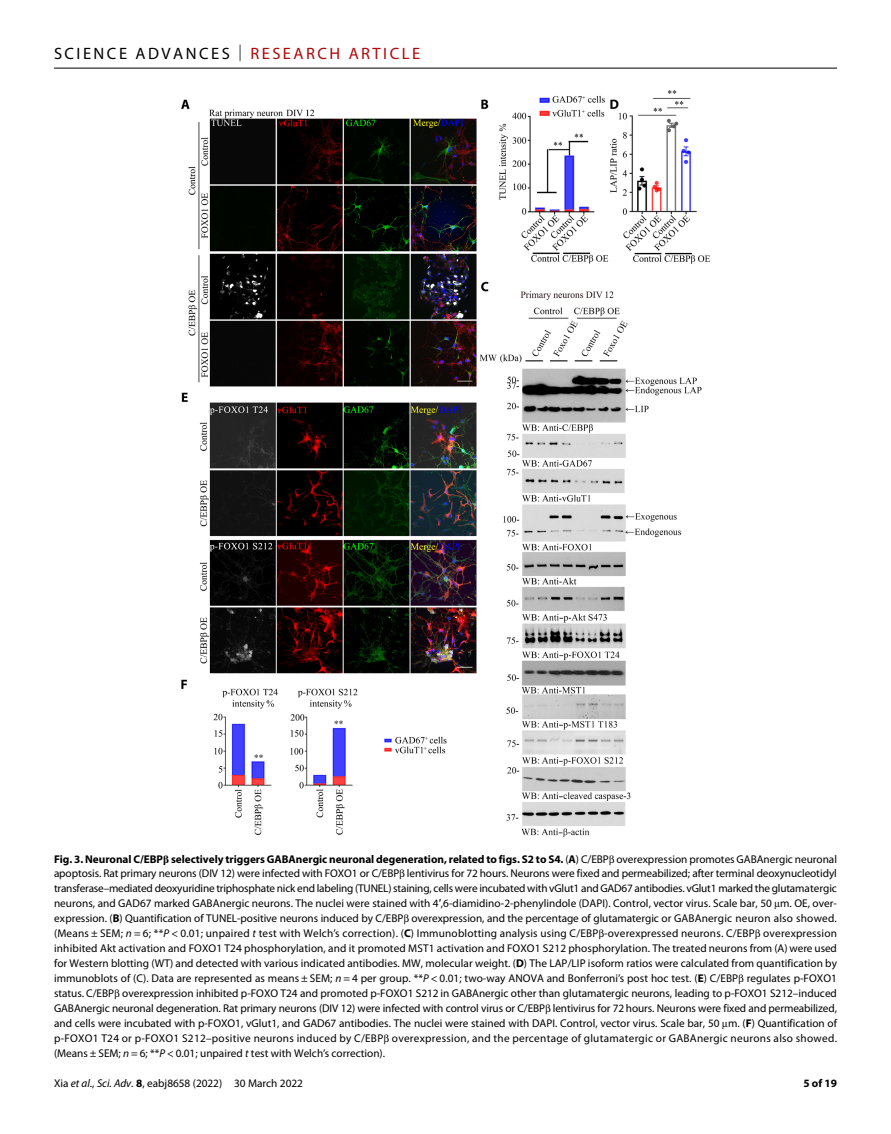
<style>
.page{position:relative;width:891px;height:1134px;background:#fff}
.page>*{position:absolute;margin:0;border:0;box-sizing:border-box;transform-origin:0 0}
.t1{font:16.5px "Myriad Pro";letter-spacing:.15em;color:#000}
.t2{font:11.25px/15px "Myriad Pro";color:#000;text-align:justify}
.t3{font:700 11.25px "Myriad Pro";color:#000}
.s1{font-weight:300}
.s2{color:#b10508}
.s3{font-weight:700}
.s4{font-style:italic}
</style>
<div class="page">
<hr style="left:54px;top:68px;width:783px;height:1px;background:#000">
<img style="left:181px;top:90px;width:529px;height:748px">
<h1 class="t1" style="left:54px;top:40px;width:368px">SCIENCE ADVANCES <span class="s1">|</span> <span class="s2">RESEARCH ARTICLE</span></h1>
<p class="t2" style="left:54px;top:851px;width:785px"><span class="s3">Fig. 3. Neuronal C/EBP selectively triggers GABAnergic neuronal degeneration, related to figs. S2 to S4.</span> (<span class="s3">A</span>) C/EBP overexpression promotes GABAnergic neuronal apoptosis. Rat primary neurons (DIV 12) were infected with FOXO1 or C/EBP lentivirus for 72 hours. Neurons were fixed and permeabilized; after terminal deoxynucleotidyl transferase–mediated deoxyuridine triphosphate nick end labeling (TUNEL) staining, cells were incubated with vGlut1 and GAD67 antibodies. vGlut1 marked the glutamatergic neurons, and GAD67 marked GABAnergic neurons. The nuclei were stained with 4′,6-diamidino-2-phenylindole (DAPI). Control, vector virus. Scale bar, 50 m. OE, over&shy;expression. (<span class="s3">B</span>) Quantification of TUNEL-positive neurons induced by C/EBP overexpression, and the percentage of glutamatergic or GABAnergic neuron also showed. (Means ± SEM; <span class="s4">n</span> = 6; **<span class="s4">P</span> &lt; 0.01; unpaired <span class="s4">t</span> test with Welch’s correction). (<span class="s3">C</span>) Immunoblotting analysis using C/EBP -overexpressed neurons. C/EBP overexpression inhibited Akt activation and FOXO1 T24 phosphorylation, and it promoted MST1 activation and FOXO1 S212 phosphorylation. The treated neurons from (A) were used for Western blotting (WT) and detected with various indicated antibodies. MW, molecular weight. (<span class="s3">D</span>) The LAP/LIP isoform ratios were calculated from quantification by immunoblots of (C). Data are represented as means ± SEM; <span class="s4">n</span> = 4 per group. **<span class="s4">P</span> &lt; 0.01; two-way ANOVA and Bonferroni’s post hoc test. (<span class="s3">E</span>) C/EBP regulates p-FOXO1 status. C/EBP overexpression inhibited p-FOXO T24 and promoted p-FOXO1 S212 in GABAnergic other than glutamatergic neurons, leading to p-FOXO1 S212–induced GABAnergic neuronal degeneration. Rat primary neurons (DIV 12) were infected with control virus or C/EBP lentivirus for 72 hours. Neurons were fixed and permeabilized, and cells were incubated with p-FOXO1, vGlut1, and GAD67 antibodies. The nuclei were stained with DAPI. Control, vector virus. Scale bar, 50 m. (<span class="s3">F</span>) Quantification of p-FOXO1 T24 or p-FOXO1 S212–positive neurons induced by C/EBP overexpression, and the percentage of glutamatergic or GABAnergic neurons also showed. (Means ± SEM; <span class="s4">n</span> = 6; **<span class="s4">P</span> &lt; 0.01; unpaired <span class="s4">t</span> test with Welch’s correction).</p>
<p class="t2" style="left:54px;top:1076px;width:251px">Xia <span class="s4">et al</span>., <span class="s4">Sci. Adv.</span> <span class="s3">8</span>, eabj8658 (2022) 30 March 2022</p>
<p class="t3" style="left:803px;top:1074px;width:35px">5 of 19</p>
</div>
